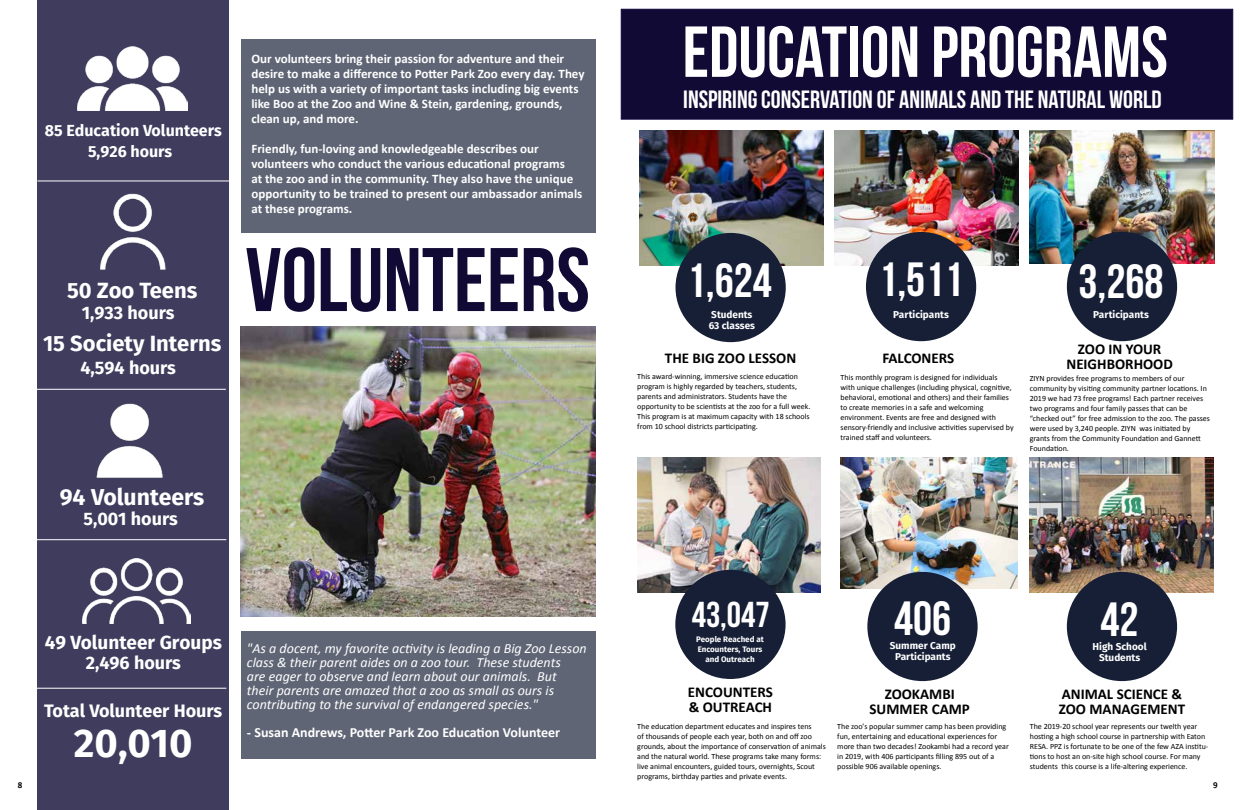
<style>
.page{position:relative;width:1242px;height:810px;background:#fff}
.page>*{position:absolute;margin:0;border:0;box-sizing:border-box;transform-origin:0 0}
.t1{font:90px "Bebas Neue";color:#110a34}
.t2{font:72px "Bebas Neue";color:#fff}
.t3{font:48px "Bebas Neue";color:#fff}
.t4{font:700 40px "Fira Sans";color:#fff}
.t5{font:36px "Bebas Neue";color:#fff}
.t6{font:25px "Bebas Neue";color:#fff}
.t7{font:700 23px "Fira Sans";color:#fff}
.t8{font:700 22px "Fira Sans";color:#fff}
.t9{font:700 19px "Fira Sans";color:#fff}
.t10{font:700 18px "Fira Sans";color:#fff}
.t11{font:700 16px/21px "Fira Sans";color:#fff;text-align:center}
.t12{font:700 15px/15px "Calibri";color:#000;text-align:center}
.t13{font:italic 14px/14px "Calibri";color:#fff}
.t14{font:700 14px "Calibri";color:#fff}
.t15{font:700 13px/15px "Calibri";color:#fff}
.t16{font:700 10px/11px "Fira Sans";color:#fff;text-align:center}
.t17{font:700 9px "Calibri";color:#000}
.t18{font:8px/10px "Calibri";color:#000}
.t19{font:700 8px/10px "Fira Sans";color:#fff;text-align:center}
</style>
<div class="page">
<div style="left:37px;top:0;width:191px;height:810px;background:#3f3c5d"></div>
<hr style="left:34px;top:389px;width:192px;height:1px;background:#fff">
<hr style="left:37px;top:180px;width:192px;height:1px;background:#fff">
<hr style="left:35px;top:539px;width:191px;height:1px;background:#fff">
<img style="left:82px;top:559px;width:108px;height:64px">
<img style="left:78px;top:47px;width:110px;height:64px">
<div style="left:241px;top:39px;width:354px;height:194px;background:#5f6575"></div>
<img style="left:241px;top:327px;width:354px;height:290px">
<div style="left:241px;top:631px;width:354px;height:127px;background:#5f6575"></div>
<img style="left:96px;top:403px;width:67px;height:75px">
<img style="left:101px;top:193px;width:65px;height:76px">
<hr style="left:35px;top:688px;width:191px;height:1px;background:#fff">
<div style="left:621px;top:9px;width:612px;height:110px;background:#110a34;border:1px solid #0f053f"></div>
<img style="left:1030px;top:458px;width:183px;height:135px">
<img style="left:637px;top:458px;width:184px;height:135px">
<img style="left:841px;top:458px;width:176px;height:131px">
<img style="left:640px;top:131px;width:183px;height:135px">
<img style="left:835px;top:131px;width:183px;height:135px">
<img style="left:1030px;top:131px;width:184px;height:132px">
<div style="left:676px;top:233px;width:110px;height:109px;background:#161f36;border-radius:50%"></div>
<div style="left:866px;top:232px;width:110px;height:109px;background:#161f36;border-radius:50%"></div>
<div style="left:1067px;top:232px;width:110px;height:109px;background:#161f36;border-radius:50%"></div>
<div style="left:675px;top:570px;width:111px;height:109px;background:#161f36;border-radius:50%"></div>
<div style="left:1067px;top:572px;width:110px;height:109px;background:#161f36;border-radius:50%"></div>
<div style="left:867px;top:572px;width:111px;height:109px;background:#161f36;border-radius:50%"></div>
<h3 class="t11" style="left:45px;top:120px;width:179px">85 Education Volunteers<br>5,926 hours</h3>
<h3 class="t8" style="left:67px;top:275px;width:132px">50 Zoo Teens</h3>
<h3 class="t10" style="left:82px;top:300px;width:94px">1,933 hours</h3>
<h3 class="t8" style="left:43px;top:328px;width:180px">15 Society Interns</h3>
<h3 class="t10" style="left:80px;top:355px;width:97px">4,594 hours</h3>
<p class="t15" style="left:251px;top:52px;width:335px">Our volunteers bring their passion for adventure and their desire to make a difference to Potter Park Zoo every day. They help us with a variety of important tasks including big events like Boo at the Zoo and Wine &amp; Stein, gardening, grounds, clean up, and more.</p>
<p class="t15" style="left:251px;top:142px;width:333px">Friendly, fun-loving and knowledgeable describes our volunteers who conduct the various educational programs<br>at the zoo and in the community. They also have the unique opportunity to be trained to present our ambassador animals at these programs.</p>
<h1 class="t1" style="left:245px;top:231px;width:346px">VOLUNTEERS</h1>
<h3 class="t7" style="left:60px;top:481px;width:146px">94 Volunteers</h3>
<h3 class="t10" style="left:83px;top:506px;width:96px">5,001 hours</h3>
<p class="t17" style="left:18px;top:780px;width:6px">8</p>
<h3 class="t9" style="left:45px;top:629px;width:179px">49 Volunteer Groups</h3>
<h3 class="t10" style="left:86px;top:650px;width:97px">2,496 hours</h3>
<h3 class="t10" style="left:44px;top:698px;width:180px">Total Volunteer Hours</h3>
<h3 class="t4" style="left:74px;top:715px;width:120px">20,010</h3>
<p class="t13" style="left:247px;top:641px;width:341px">"As a docent, my favorite activity is leading a Big Zoo Lesson class &amp; their parent aides on a zoo tour. These students<br>are eager to observe and learn about our animals. But their parents are amazed that a zoo as small as ours is contributing to the survival of endangered species."</p>
<h3 class="t14" style="left:247px;top:724px;width:315px">- Susan Andrews, Potter Park Zoo Education Volunteer</h3>
<h2 class="t2" style="left:683px;top:12px;width:487px">EDUCATION PROGRAMS</h2>
<h3 class="t6" style="left:683px;top:86px;width:480px">INSPIRING CONSERVATION OF ANIMALS AND THE NATURAL WORLD</h3>
<h3 class="t3" style="left:687px;top:254px;width:86px">1,624</h3>
<h3 class="t3" style="left:878px;top:253px;width:86px">1,511</h3>
<h3 class="t3" style="left:1079px;top:255px;width:86px">3,268</h3>
<p class="t16" style="left:711px;top:309px;width:43px">Students</p>
<p class="t16" style="left:893px;top:309px;width:57px">Participants</p>
<p class="t16" style="left:1093px;top:309px;width:57px">Participants</p>
<p class="t16" style="left:709px;top:320px;width:48px">63 classes</p>
<h3 class="t12" style="left:665px;top:350px;width:133px">THE BIG ZOO LESSON</h3>
<h3 class="t12" style="left:882px;top:350px;width:73px">FALCONERS</h3>
<h3 class="t12" style="left:1066px;top:342px;width:108px">ZOO IN YOUR<br>NEIGHBORHOOD</h3>
<p class="t18" style="left:637px;top:372px;width:175px">This award-winning, immersive science education program is highly regarded by teachers, students, parents and administrators. Students have the opportunity to be scientists at the zoo for a full week.<br>This program is at maximum capacity with 18 schools from 10 school districts participating.</p>
<p class="t18" style="left:841px;top:373px;width:175px">This monthly program is designed for individuals with unique challenges (including physical, cognitive, behavioral, emotional and others) and their families to create memories in a safe and welcoming environment. Events are free and designed with sensory-friendly and inclusive activities supervised by trained staff and volunteers.</p>
<p class="t18" style="left:1030px;top:373px;width:182px">ZIYN provides free programs to members of our community by visiting community partner locations. In 2019 we had 73 free programs! Each partner receives two programs and four family passes that can be “checked out” for free admission to the zoo. The passes were used by 3,240 people. ZIYN was initiated by grants from the Community Foundation and Gannett Foundation.</p>
<h3 class="t5" style="left:692px;top:594px;width:79px">43,047</h3>
<h3 class="t3" style="left:894px;top:592px;width:59px">406</h3>
<h3 class="t3" style="left:1101px;top:593px;width:40px">42</h3>
<p class="t16" style="left:890px;top:640px;width:67px">Summer Camp<br>Participants</p>
<p class="t16" style="left:1093px;top:641px;width:56px">High School<br>Students</p>
<p class="t19" style="left:696px;top:634px;width:69px">People Reached at<br>Encounters, Tours and Outreach</p>
<h3 class="t12" style="left:688px;top:684px;width:86px;text-align:left">ENCOUNTERS &amp; OUTREACH</h3>
<h3 class="t12" style="left:1059px;top:686px;width:128px;text-align:left">ANIMAL SCIENCE &amp;<br>ZOO MANAGEMENT</h3>
<h3 class="t12" style="left:870px;top:686px;width:102px">ZOOKAMBI<br>SUMMER CAMP</h3>
<p class="t18" style="left:637px;top:722px;width:190px">The education department educates and inspires tens<br>of thousands of people each year, both on and off zoo grounds, about the importance of conservation of animals and the natural world. These programs take many forms: live animal encounters, guided tours, overnights, Scout programs, birthday parties and private events.</p>
<p class="t18" style="left:1030px;top:721px;width:180px">The 2019-20 school year represents our twelth year hosting a high school course in partnership with Eaton RESA. PPZ is fortunate to be one of the few AZA institu&shy;tions to host an on-site high school course. For many students this course is a life-altering experience.</p>
<p class="t18" style="left:837px;top:722px;width:173px">The zoo's popular summer camp has been providing fun, entertaining and educational experiences for more than two decades! Zookambi had a record year in 2019, with 406 participants filling 895 out of a possible 906 available openings.</p>
<p class="t17" style="left:1213px;top:780px;width:6px">9</p>
</div>
